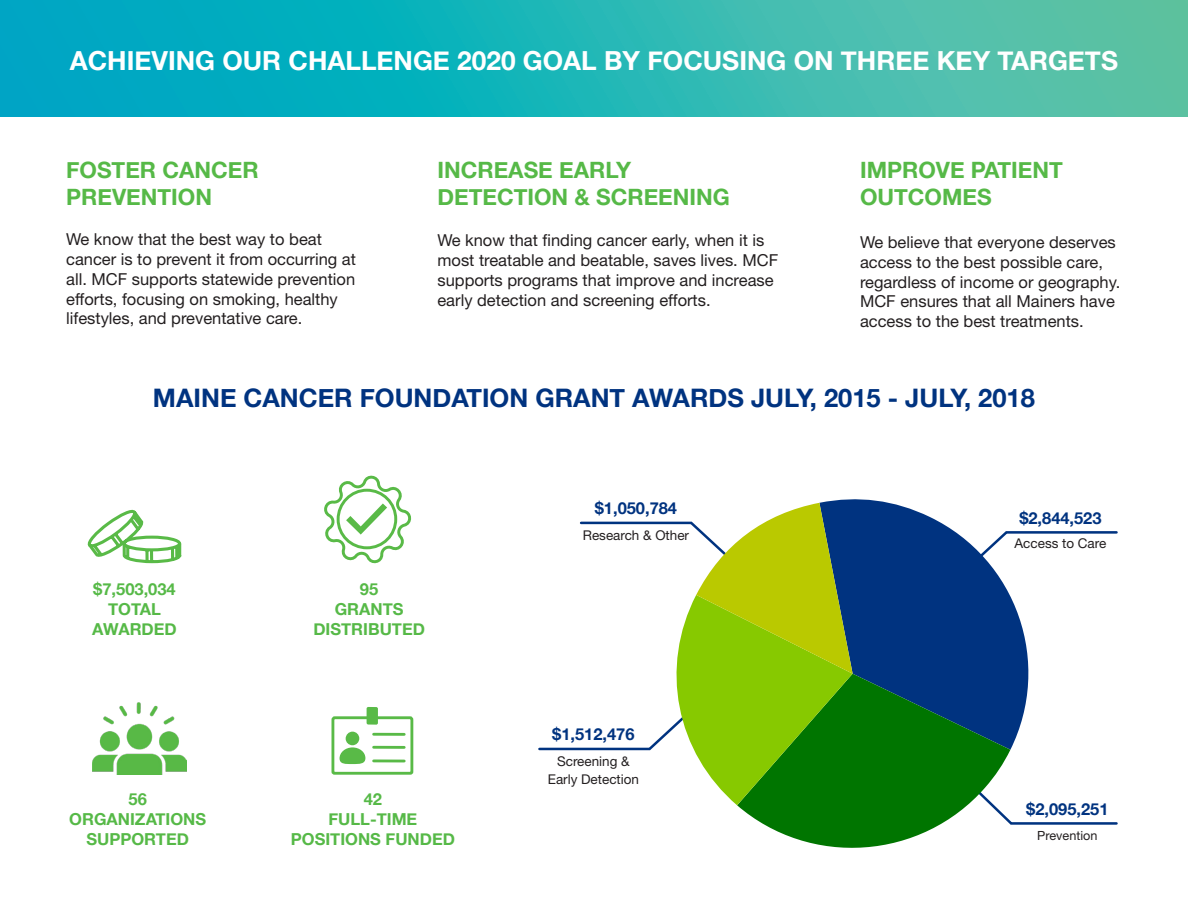
<style>
.page{position:relative;width:1188px;height:918px;background:#fff}
.page>*{position:absolute;margin:0;border:0;box-sizing:border-box;transform-origin:0 0}
.t1{font:700 26.25px "Helvetica Neue";color:#fff}
.t2{font:700 25.5px "Helvetica Neue";color:#003380}
.t3{font:700 22.5px "Helvetica Neue";color:#56b947}
.t4{font:16.5px/19.8px "Helvetica Neue LT Std";color:#231f20}
.t5{font:700 16.5px/19.8px "Helvetica Neue";color:#56b947;text-align:center}
.t6{font:700 16.5px "Helvetica Neue";color:#003380}
.t7{font:13.5px "Helvetica Neue";color:#231f20}
.t8{font:12.6px "Helvetica Neue";color:#231f20}
</style>
<div class="page">
<img style="left:93px;top:703px;width:93px;height:72px">
<svg style="left:87px;top:509px;width:95px;height:55px"></svg>
<svg style="left:324px;top:475px;width:88px;height:300px"></svg>
<svg style="left:0;top:0;width:1188px;height:117px;background:#26b6b5"></svg>
<svg style="left:1053px;top:531px;width:65px;height:3px"></svg>
<svg style="left:1010px;top:820px;width:108px;height:5px"></svg>
<svg style="left:819px;top:499px;width:234px;height:251px;fill:#003380"></svg>
<svg style="left:737px;top:674px;width:273px;height:174px;fill:#007500"></svg>
<svg style="left:538px;top:503px;width:315px;height:302px"></svg>
<p class="t1" style="left:70px;top:40px;width:1050px">ACHIEVING OUR CHALLENGE 2020 GOAL BY FOCUSING ON THREE KEY TARGETS</p>
<p class="t3" style="left:66px;top:152px;width:194px">FOSTER CANCER</p>
<p class="t3" style="left:66px;top:179px;width:147px">PREVENTION</p>
<p class="t4" style="left:66px;top:229px;width:291px">We know that the best way to beat cancer is to prevent it from occurring at all. MCF supports statewide prevention efforts, focusing on smoking, healthy lifestyles, and preventative care.</p>
<p class="t3" style="left:437px;top:152px;width:195px">INCREASE EARLY</p>
<p class="t3" style="left:437px;top:179px;width:294px">DETECTION &amp; SCREENING</p>
<p class="t4" style="left:437px;top:230px;width:342px">We know that finding cancer early, when it is most treatable and beatable, saves lives. MCF supports programs that improve and increase early detection and screening efforts.</p>
<p class="t3" style="left:860px;top:152px;width:204px">IMPROVE PATIENT</p>
<p class="t3" style="left:860px;top:179px;width:133px">OUTCOMES</p>
<p class="t4" style="left:860px;top:232px;width:262px">We believe that everyone deserves access to the best possible care, regardless of income or geography.<br>MCF ensures that all Mainers have access to the best treatments.</p>
<p class="t2" style="left:153px;top:378px;width:884px">MAINE CANCER FOUNDATION GRANT AWARDS JULY, 2015 - JULY, 2018</p>
<p class="t5" style="left:93px;top:580px;width:84px">$7,503,034</p>
<p class="t5" style="left:92px;top:600px;width:86px">TOTAL<br>AWARDED</p>
<p class="t5" style="left:129px;top:790px;width:20px">56</p>
<p class="t5" style="left:69px;top:810px;width:138px">ORGANIZATIONS</p>
<p class="t5" style="left:87px;top:829px;width:104px">SUPPORTED</p>
<p class="t5" style="left:360px;top:580px;width:20px">95</p>
<p class="t5" style="left:335px;top:600px;width:70px">GRANTS</p>
<p class="t5" style="left:313px;top:619px;width:113px">DISTRIBUTED</p>
<p class="t5" style="left:364px;top:790px;width:20px">42</p>
<p class="t5" style="left:328px;top:810px;width:90px">FULL-TIME</p>
<p class="t5" style="left:291px;top:829px;width:166px">POSITIONS FUNDED</p>
<p class="t6" style="left:595px;top:495px;width:84px">$1,050,784</p>
<p class="t7" style="left:583px;top:527px;width:108px">Research &amp; Other</p>
<p class="t6" style="left:552px;top:722px;width:84px">$1,512,476</p>
<p class="t7" style="left:557px;top:753px;width:74px">Screening &amp;</p>
<p class="t7" style="left:548px;top:772px;width:93px">Early Detection</p>
<p class="t6" style="left:1019px;top:506px;width:84px">$2,844,523</p>
<p class="t7" style="left:1015px;top:535px;width:93px">Access to Care</p>
<p class="t6" style="left:1026px;top:796px;width:84px">$2,095,251</p>
<p class="t8" style="left:1037px;top:828px;width:62px">Prevention</p>
</div>
